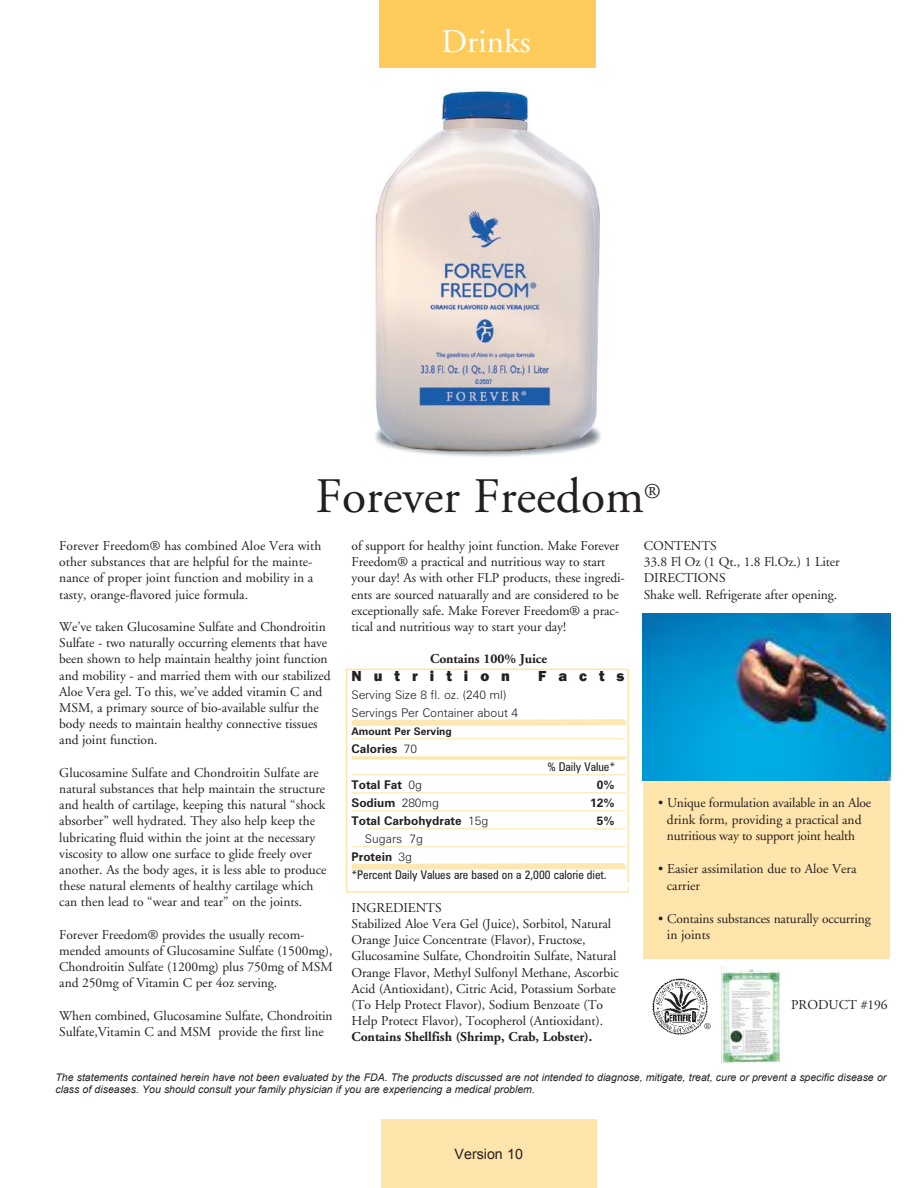
<style>
.page{position:relative;width:918px;height:1188px;background:#fff}
.page>*{position:absolute;margin:0;border:0;box-sizing:border-box;transform-origin:0 0}
.t1{font:49.5px "Adobe Garamond";color:#241f1f}
.t2{font:33px "Adobe Garamond";color:#fff}
.t3{font:21px "Adobe Garamond";color:#241f1f}
.t4{font:800 15px "Franklin Gothic";letter-spacing:.8em;color:#241f1f}
.t5{font:14.25px "Arial";color:#241f1f}
.t6{font:13.5px/16.2px "Adobe Garamond";letter-spacing:-.005em;color:#241f1f}
.t7{font:700 13.5px "Adobe Garamond";letter-spacing:-.005em;color:#241f1f}
.t8{font:condensed 12px/18px "Zurich BT";color:#241f1f}
.t9{font:700 12px "Zurich BT";color:#241f1f}
.t10{font:300 12px/18px "Zurich BT";letter-spacing:-.005em;color:#241f1f}
.t11{font:italic 10.5px/12.6px "Arial";color:#241f1f}
.t12{font:700 10.5px "Zurich BT";color:#241f1f}
.t13{font:9px "Adobe Garamond";color:#241f1f}
.s1{font-weight:300}
.s2{font-weight:300;font-stretch:normal}
.s3{font-weight:700;font-stretch:normal}
</style>
<div class="page">
<hr style="left:352px;top:738px;width:274px;height:1px;background:#ffe4ab">
<hr style="left:352px;top:756px;width:274px;height:3px;background:#ffe4ab">
<hr style="left:352px;top:774px;width:274px;height:1px;background:#ffe4ab">
<hr style="left:352px;top:792px;width:274px;height:1px;background:#ffe4ab">
<hr style="left:352px;top:810px;width:274px;height:1px;background:#ffe4ab">
<hr style="left:352px;top:828px;width:274px;height:1px;background:#ffe4ab">
<hr style="left:352px;top:846px;width:274px;height:1px;background:#ffe4ab">
<div style="left:346px;top:669px;width:283px;height:224px;border:2px solid #ffe4ab"></div>
<div style="left:379px;top:0;width:216px;height:68px;background:#ffcb5d"></div>
<div style="left:381px;top:1119px;width:216px;height:69px;background:#ffe4ab"></div>
<img style="left:642px;top:614px;width:249px;height:166px">
<div style="left:643px;top:782px;width:247px;height:177px;background:#ffe4ab"></div>
<img style="left:375px;top:88px;width:226px;height:369px">
<div style="left:349px;top:882px;width:279px;height:7px;background:#fff"></div>
<img style="left:652px;top:979px;width:56px;height:55px">
<svg style="left:347px;top:716px;width:282px;height:13px"></svg>
<svg style="left:347px;top:860px;width:282px;height:13px"></svg>
<div style="left:351px;top:826px;width:16px;height:7px;background:#fff"></div>
<img style="left:722px;top:966px;width:58px;height:97px">
<h2 class="t2" style="left:442px;top:24px;width:91px">Drinks</h2>
<h1 class="t1" style="left:316px;top:469px;width:330px">Forever Freedom</h1>
<h3 class="t3" style="left:644px;top:480px;width:18px">®</h3>
<p class="t6" style="left:59px;top:538px;width:264px">Forever Freedom® has combined Aloe Vera with other substances that are helpful for the mainte&shy;nance of proper joint function and mobility in a tasty, orange-flavored juice formula.</p>
<p class="t6" style="left:59px;top:619px;width:273px">We’ve taken Glucosamine Sulfate and Chondroitin Sulfate - two naturally occurring elements that have been shown to help maintain healthy joint function and mobility - and married them with our stabilized Aloe Vera gel. To this, we’ve added vitamin C and MSM, a primary source of bio-available sulfur the body needs to maintain healthy connective tissues and joint function.</p>
<p class="t6" style="left:59px;top:765px;width:269px">Glucosamine Sulfate and Chondroitin Sulfate are natural substances that help maintain the structure and health of cartilage, keeping this natural “shock absorber” well hydrated. They also help keep the lubricating fluid within the joint at the necessary viscosity to allow one surface to glide freely over another. As the body ages, it is less able to produce these natural elements of healthy cartilage which can then lead to “wear and tear” on the joints.</p>
<p class="t6" style="left:59px;top:927px;width:275px">Forever Freedom® provides the usually recom&shy;mended amounts of Glucosamine Sulfate (1500mg), Chondroitin Sulfate (1200mg) plus 750mg of MSM and 250mg of Vitamin C per 4oz serving.</p>
<p class="t6" style="left:59px;top:1008px;width:275px">When combined, Glucosamine Sulfate, Chondroitin<br>Sulfate,Vitamin C and MSM provide the first line</p>
<p class="t6" style="left:352px;top:538px;width:275px">of support for healthy joint function. Make Forever Freedom® a practical and nutritious way to start your day! As with other FLP products, these ingredi&shy;ents are sourced natuarally and are considered to be exceptionally safe. Make Forever Freedom® a prac&shy;tical and nutritious way to start your day!</p>
<p class="t7" style="left:430px;top:652px;width:119px">Contains 100% Juice</p>
<p class="t4" style="left:352px;top:667px;width:160px">Nutrition</p>
<p class="t4" style="left:538px;top:667px;width:88px">Facts</p>
<p class="t10" style="left:352px;top:686px;width:168px">Serving Size 8 fl. oz. (240 ml)<br>Servings Per Container about 4</p>
<p class="t12" style="left:352px;top:725px;width:102px">Amount Per Serving</p>
<p class="t9" style="left:352px;top:742px;width:67px">Calories <span class="s1">70</span></p>
<p class="t8" style="left:548px;top:758px;width:69px">% Daily Value*</p>
<p class="t9" style="left:352px;top:778px;width:72px">Total Fat <span class="s1">0g</span></p>
<p class="t9" style="left:597px;top:778px;width:20px">0%</p>
<p class="t9" style="left:352px;top:796px;width:89px">Sodium <span class="s1">280mg</span></p>
<p class="t9" style="left:590px;top:796px;width:27px">12%</p>
<p class="t9" style="left:352px;top:814px;width:138px">Total Carbohydrate <span class="s1">15g</span></p>
<p class="t9" style="left:597px;top:814px;width:20px">5%</p>
<p class="t8" style="left:352px;top:830px;width:257px;text-indent:13px"><span class="s2">Sugars 7g<br></span><span class="s3">Protein</span> <span class="s2">3g<br></span>*Percent Daily Values are based on a 2,000 calorie diet.</p>
<p class="t6" style="left:352px;top:900px;width:269px">INGREDIENTS<br>Stabilized Aloe Vera Gel (Juice), Sorbitol, Natural Orange Juice Concentrate (Flavor), Fructose, Glucosamine Sulfate, Chondroitin Sulfate, Natural Orange Flavor, Methyl Sulfonyl Methane, Ascorbic Acid (Antioxidant), Citric Acid, Potassium Sorbate (To Help Protect Flavor), Sodium Benzoate (To Help Protect Flavor), Tocopherol (Antioxidant).</p>
<p class="t7" style="left:352px;top:1030px;width:242px">Contains Shellfish (Shrimp, Crab, Lobster).</p>
<p class="t6" style="left:644px;top:538px;width:197px">CONTENTS<br>33.8 Fl Oz (1 Qt., 1.8 Fl.Oz.) 1 Liter<br>DIRECTIONS<br>Shake well. Refrigerate after opening.</p>
<p class="t6" style="left:658px;top:795px;width:215px;text-align:center">• Unique formulation available in an Aloe drink form, providing a practical and nutritious way to support joint health</p>
<p class="t6" style="left:667px;top:861px;width:191px;text-indent:-9px">• Easier assimilation due to Aloe Vera carrier</p>
<p class="t6" style="left:667px;top:910px;width:205px;text-indent:-9px">• Contains substances naturally occurring in joints</p>
<p class="t13" style="left:704px;top:1021px;width:9px">®</p>
<p class="t6" style="left:791px;top:997px;width:98px">PRODUCT #196</p>
<p class="t11" style="left:56px;top:1071px;width:832px">The statements contained herein have not been evaluated by the FDA. The products discussed are not intended to diagnose, mitigate, treat, cure or prevent a specific disease or class of diseases. You should consult your family physician if you are experiencing a medical problem.</p>
<p class="t5" style="left:455px;top:1145px;width:70px">Version 10</p>
</div>
